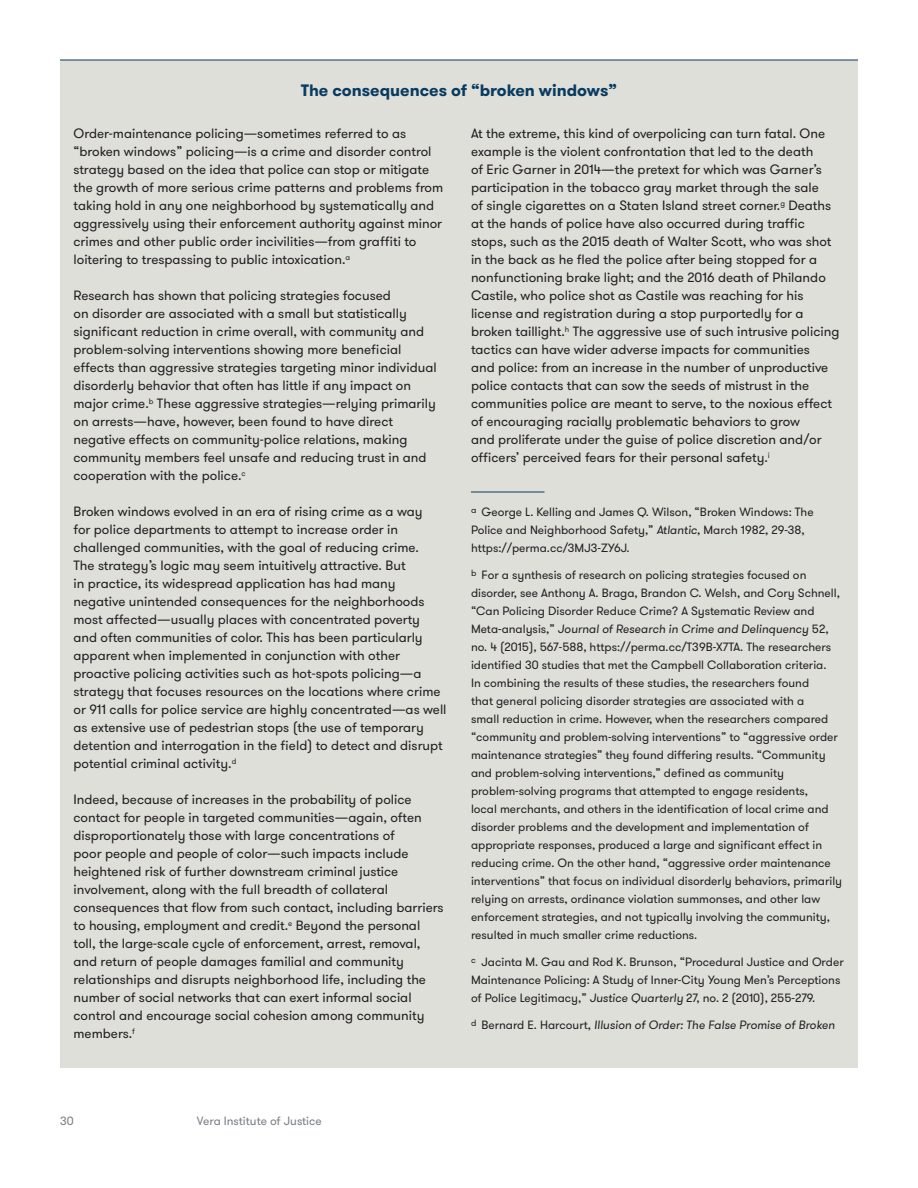
<style>
.page{position:relative;width:918px;height:1188px;background:#fff}
.page>*{position:absolute;margin:0;border:0;box-sizing:border-box;transform-origin:0 0}
.Call_out_box_title{font:700 16.5px "GT Walsheim";color:#083b60}
.Call_out_box_copy{font:13.5px/18px "GT Walsheim";color:#231f20}
.t1{font:12px/18px "GT Walsheim";color:#231f20}
.t2{font:italic 12px "GT Walsheim";color:#231f20}
.t3{font:12px "GT Walsheim";color:#797e83}
.s1{font-style:italic}
.s2{font-style:normal}
</style>
<div class="page">
<div style="left:60px;top:60px;width:798px;height:1008px;background:#dfdfda"></div>
<hr style="left:60px;top:60px;width:798px;height:1px;background:#083b60">
<hr style="left:471px;top:492px;width:73px;height:1px;background:#083b60">
<p class="Call_out_box_title" style="left:301px;top:80px;width:318px">The consequences of “broken windows”</p>
<p class="Call_out_box_copy" style="left:74px;top:125px;width:371px">Order-maintenance policing—sometimes referred to as “broken windows” policing—is a crime and disorder control strategy based on the idea that police can stop or mitigate the growth of more serious crime patterns and problems from taking hold in any one neighborhood by systematically and aggressively using their enforcement authority against minor crimes and other public order incivilities—from graffiti to loitering to trespassing to public intoxication.<sup>a</sup></p>
<p class="Call_out_box_copy" style="left:74px;top:287px;width:365px">Research has shown that policing strategies focused<br>on disorder are associated with a small but statistically significant reduction in crime overall, with community and problem-solving interventions showing more beneficial effects than aggressive strategies targeting minor individual disorderly behavior that often has little if any impact on major crime.<sup>b</sup> These aggressive strategies—relying primarily on arrests—have, however, been found to have direct negative effects on community-police relations, making community members feel unsafe and reducing trust in and cooperation with the police.<sup>c</sup></p>
<p class="Call_out_box_copy" style="left:74px;top:503px;width:375px">Broken windows evolved in an era of rising crime as a way<br>for police departments to attempt to increase order in challenged communities, with the goal of reducing crime.<br>The strategy’s logic may seem intuitively attractive. But<br>in practice, its widespread application has had many negative unintended consequences for the neighborhoods most affected—usually places with concentrated poverty and often communities of color. This has been particularly apparent when implemented in conjunction with other proactive policing activities such as hot-spots policing—a strategy that focuses resources on the locations where crime or 911 calls for police service are highly concentrated—as well as extensive use of pedestrian stops (the use of temporary detention and interrogation in the field) to detect and disrupt potential criminal activity.<sup>d</sup></p>
<p class="Call_out_box_copy" style="left:74px;top:791px;width:372px">Indeed, because of increases in the probability of police contact for people in targeted communities—again, often disproportionately those with large concentrations of<br>poor people and people of color—such impacts include heightened risk of further downstream criminal justice involvement, along with the full breadth of collateral consequences that flow from such contact, including barriers to housing, employment and credit.<sup>e</sup> Beyond the personal toll, the large-scale cycle of enforcement, arrest, removal, and return of people damages familial and community relationships and disrupts neighborhood life, including the number of social networks that can exert informal social control and encourage social cohesion among community members.<sup>f</sup></p>
<p class="Call_out_box_copy" style="left:471px;top:125px;width:370px">At the extreme, this kind of overpolicing can turn fatal. One example is the violent confrontation that led to the death<br>of Eric Garner in 2014—the pretext for which was Garner’s participation in the tobacco gray market through the sale<br>of single cigarettes on a Staten Island street corner.<sup>g</sup> Deaths at the hands of police have also occurred during traffic stops, such as the 2015 death of Walter Scott, who was shot in the back as he fled the police after being stopped for a nonfunctioning brake light; and the 2016 death of Philando Castile, who police shot as Castile was reaching for his license and registration during a stop purportedly for a broken taillight.<sup>h</sup> The aggressive use of such intrusive policing tactics can have wider adverse impacts for communities<br>and police: from an increase in the number of unproductive police contacts that can sow the seeds of mistrust in the communities police are meant to serve, to the noxious effect of encouraging racially problematic behaviors to grow<br>and proliferate under the guise of police discretion and/or officers’ perceived fears for their personal safety.<sup>i</sup></p>
<p class="t1" style="left:471px;top:503px;width:344px"><sup>a</sup> George L. Kelling and James Q. Wilson, “Broken Windows: The<br>Police and Neighborhood Safety,” <span class="s1">Atlantic</span>, March 1982, 29-38, https://perma.cc/3MJ3-ZY6J.</p>
<p class="t1" style="left:471px;top:566px;width:373px"><sup>b</sup> For a synthesis of research on policing strategies focused on disorder, see Anthony A. Braga, Brandon C. Welsh, and Cory Schnell, “Can Policing Disorder Reduce Crime? A Systematic Review and Meta-analysis,” <span class="s1">Journal of Research in Crime and Delinquency</span> 52, no. 4 (2015), 567-588, https://perma.cc/T39B-X7TA. The researchers identified 30 studies that met the Campbell Collaboration criteria.<br>In combining the results of these studies, the researchers found<br>that general policing disorder strategies are associated with a<br>small reduction in crime. However, when the researchers compared “community and problem-solving interventions” to “aggressive order maintenance strategies” they found differing results. “Community and problem-solving interventions,” defined as community problem-solving programs that attempted to engage residents,<br>local merchants, and others in the identification of local crime and disorder problems and the development and implementation of appropriate responses, produced a large and significant effect in reducing crime. On the other hand, “aggressive order maintenance interventions” that focus on individual disorderly behaviors, primarily relying on arrests, ordinance violation summonses, and other law enforcement strategies, and not typically involving the community, resulted in much smaller crime reductions.</p>
<p class="t1" style="left:471px;top:953px;width:374px"><sup>c</sup> Jacinta M. Gau and Rod K. Brunson, “Procedural Justice and Order<br>Maintenance Policing: A Study of Inner-City Young Men’s Perceptions of Police Legitimacy,” <span class="s1">Justice Quarterly</span> 27, no. 2 (2010), 255-279.</p>
<p class="t2" style="left:471px;top:1018px;width:365px"><sup>d</sup> <span class="s2">Bernard E. Harcourt,</span> Illusion of Order: The False Promise of Broken</p>
<p class="t3" style="left:60px;top:1113px;width:15px">30</p>
<p class="t3" style="left:197px;top:1113px;width:126px">Vera Institute of Justice</p>
</div>
